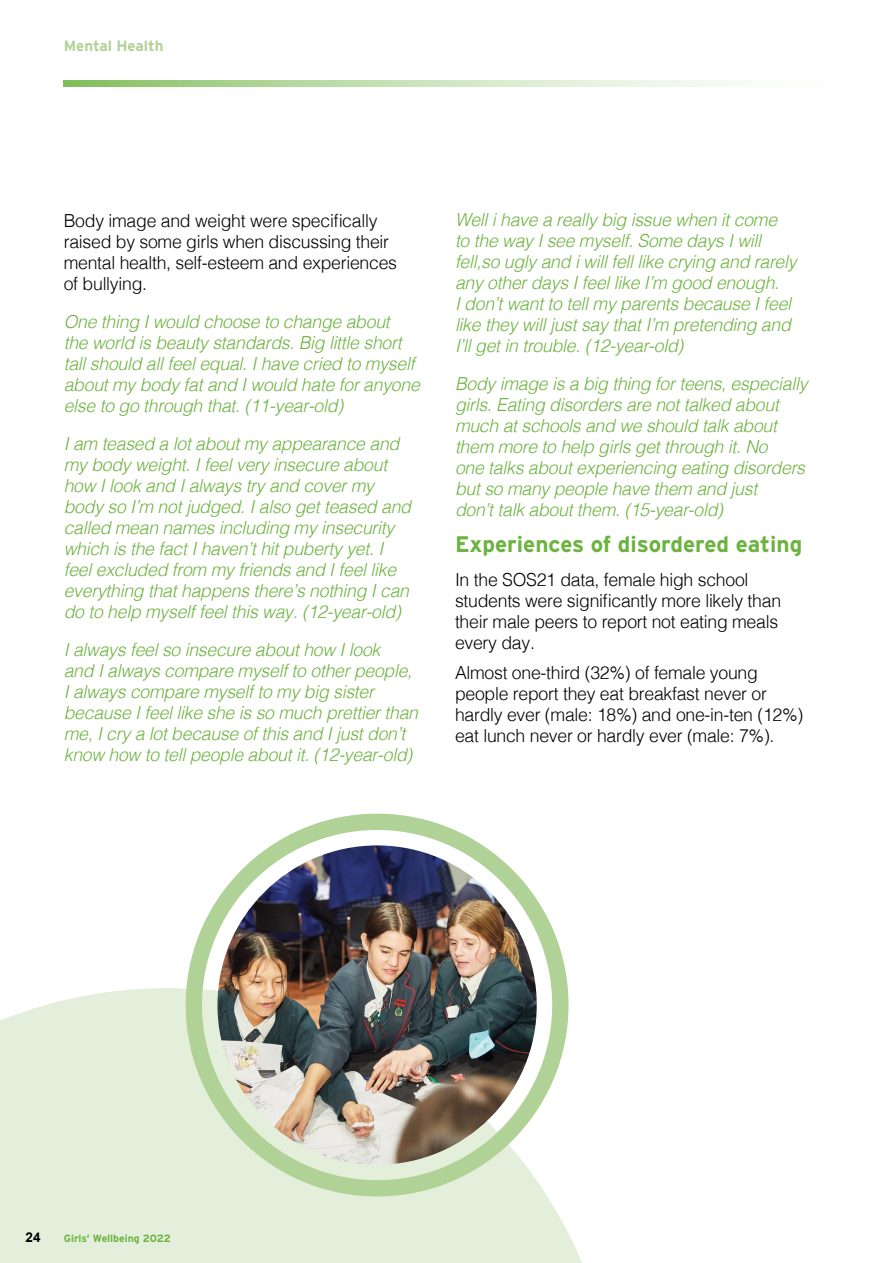
<style>
.page{position:relative;width:893px;height:1263px;background:#fff}
.page>*{position:absolute;margin:0;border:0;box-sizing:border-box;transform-origin:0 0}
.t1{font:700 22.5px "Interstate";color:#6cb33f}
.t2{font:italic 300 18px/21px "Helvetica";letter-spacing:-.015em;color:#6cb33f}
.t3{font:300 18px/21px "Helvetica";letter-spacing:-.015em;color:#000}
.t4{font:700 15px "Interstate";color:#b1d296}
.t5{font:700 13.5px "Arial";color:#000}
.t6{font:700 10.5px "Interstate";color:#6cb33f}
</style>
<div class="page">
<svg style="left:0;top:988px;width:582px;height:275px;background:#e4efdb"></svg>
<div style="left:186px;top:814px;width:382px;height:382px;border:16px solid #b1d296;border-radius:50%"></div>
<img style="left:217px;top:845px;width:320px;height:320px;border-radius:160px">
<svg style="left:64px;top:81px;width:665px;height:6px;background:#c3e0b1"></svg>
<p class="t4" style="left:64px;top:37px;width:101px">Mental Health</p>
<p class="t3" style="left:64px;top:209px;width:335px">Body image and weight were specifically raised by some girls when discussing their mental health, self-esteem and experiences of bullying.</p>
<p class="t2" style="left:64px;top:310px;width:358px">One thing I would choose to change about<br>the world is beauty standards. Big little short tall should all feel equal. I have cried to myself about my body fat and I would hate for anyone else to go through that. (11-year-old)</p>
<p class="t2" style="left:64px;top:432px;width:349px">I am teased a lot about my appearance and my body weight. I feel very insecure about how I look and I always try and cover my body so I’m not judged. I also get teased and called mean names including my insecurity which is the fact I haven’t hit puberty yet. I feel excluded from my friends and I feel like everything that happens there’s nothing I can do to help myself feel this way. (12-year-old)</p>
<p class="t2" style="left:64px;top:638px;width:356px">I always feel so insecure about how I look<br>and I always compare myself to other people, I always compare myself to my big sister because I feel like she is so much prettier than me, I cry a lot because of this and I just don’t know how to tell people about it. (12-year-old)</p>
<p class="t2" style="left:455px;top:208px;width:343px">Well i have a really big issue when it come<br>to the way I see myself. Some days I will fell,so ugly and i will fell like crying and rarely any other days I feel like I’m good enough.<br>I don’t want to tell my parents because I feel like they will just say that I’m pretending and I’ll get in trouble. (12-year-old)</p>
<p class="t2" style="left:455px;top:372px;width:354px">Body image is a big thing for teens, especially girls. Eating disorders are not talked about much at schools and we should talk about them more to help girls get through it. No<br>one talks about experiencing eating disorders but so many people have them and just<br>don’t talk about them. (15-year-old)</p>
<p class="t1" style="left:455px;top:532px;width:349px">Experiences of disordered eating</p>
<p class="t3" style="left:455px;top:568px;width:328px">In the SOS21 data, female high school students were significantly more likely than their male peers to report not eating meals every day.</p>
<p class="t3" style="left:455px;top:660px;width:350px">Almost one-third (32%) of female young people report they eat breakfast never or hardly ever (male: 18%) and one-in-ten (12%) eat lunch never or hardly ever (male: 7%).</p>
<p class="t5" style="left:26px;top:1228px;width:17px">24</p>
<p class="t6" style="left:64px;top:1232px;width:109px">Girls’ Wellbeing 2022</p>
</div>
